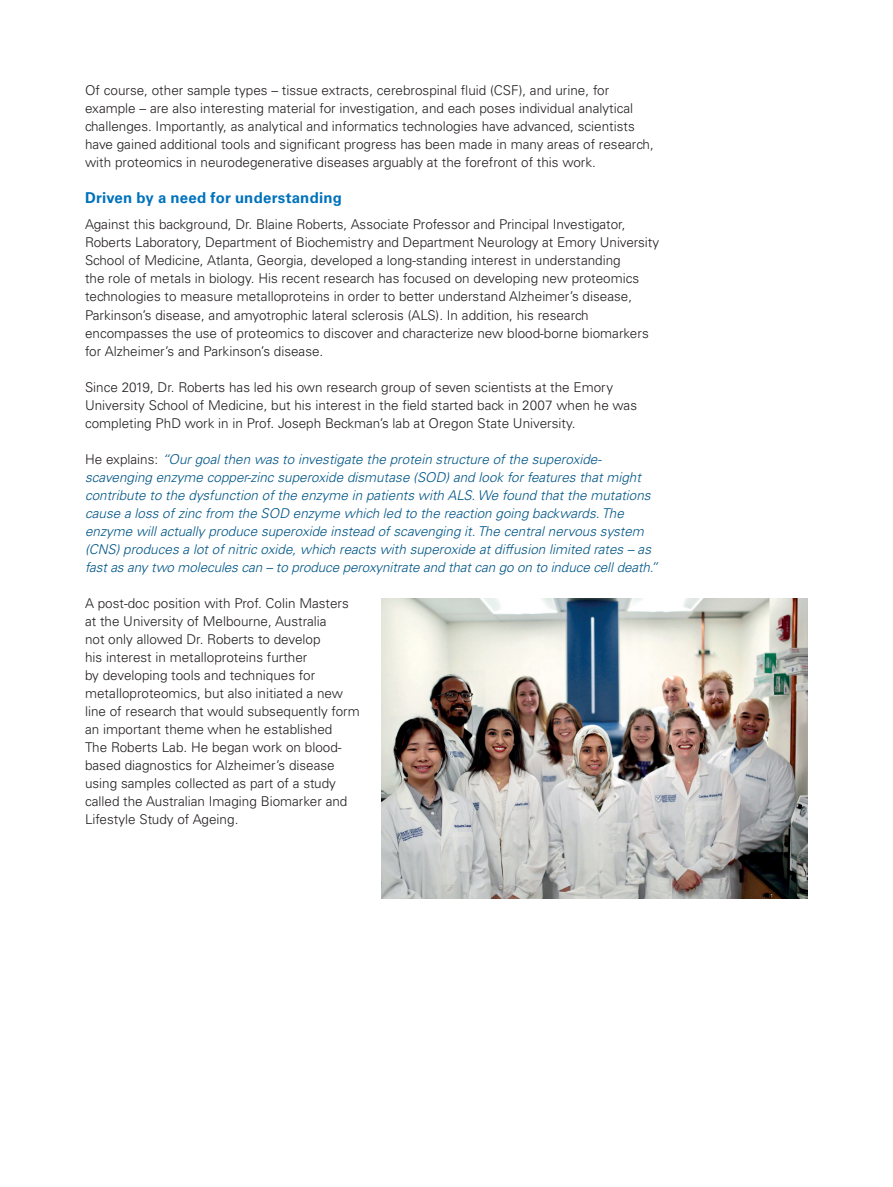
<style>
.page{position:relative;width:893px;height:1187px;background:#fff}
.page>*{position:absolute;margin:0;border:0;box-sizing:border-box;transform-origin:0 0}
.New_AN_Head3{font:700 15px "Univers LT Std";letter-spacing:.015em;color:#0072bc}
.New_AN_copy{font:300 13.5px/18px "Univers LT Std";color:#231f20}
.New_AN_copy-2{font:italic 300 13.5px/18px "Univers LT Std";color:#015687}
.s1{font-style:normal;color:#231f20}
</style>
<div class="page">
<img style="left:381px;top:598px;width:427px;height:300px">
<p class="New_AN_copy" style="left:85px;top:81px;width:570px">Of course, other sample types – tissue extracts, cerebrospinal fluid (CSF), and urine, for example – are also interesting material for investigation, and each poses individual analytical challenges. Importantly, as analytical and informatics technologies have advanced, scientists have gained additional tools and significant progress has been made in many areas of research, with proteomics in neurodegenerative diseases arguably at the forefront of this work.</p>
<p class="New_AN_Head3" style="left:85px;top:189px;width:258px">Driven by a need for understanding</p>
<p class="New_AN_copy" style="left:85px;top:216px;width:576px">Against this background, Dr. Blaine Roberts, Associate Professor and Principal Investigator, Roberts Laboratory, Department of Biochemistry and Department Neurology at Emory University School of Medicine, Atlanta, Georgia, developed a long-standing interest in understanding<br>the role of metals in biology. His recent research has focused on developing new proteomics technologies to measure metalloproteins in order to better understand Alzheimer’s disease, Parkinson’s disease, and amyotrophic lateral sclerosis (ALS). In addition, his research encompasses the use of proteomics to discover and characterize new blood-borne biomarkers for Alzheimer’s and Parkinson’s disease.</p>
<p class="New_AN_copy" style="left:85px;top:378px;width:554px">Since 2019, Dr. Roberts has led his own research group of seven scientists at the Emory<br>University School of Medicine, but his interest in the field started back in 2007 when he was completing PhD work in in Prof. Joseph Beckman’s lab at Oregon State University.</p>
<p class="New_AN_copy-2" style="left:85px;top:450px;width:574px"><span class="s1">He explains:</span> “Our goal then was to investigate the protein structure of the superoxide&shy;scavenging enzyme copper-zinc superoxide dismutase (SOD) and look for features that might contribute to the dysfunction of the enzyme in patients with ALS. We found that the mutations cause a loss of zinc from the SOD enzyme which led to the reaction going backwards. The enzyme will actually produce superoxide instead of scavenging it. The central nervous system (CNS) produces a lot of nitric oxide, which reacts with superoxide at diffusion limited rates – as fast as any two molecules can – to produce peroxynitrate and that can go on to induce cell death.”</p>
<p class="New_AN_copy" style="left:85px;top:594px;width:276px">A post-doc position with Prof. Colin Masters at the University of Melbourne, Australia<br>not only allowed Dr. Roberts to develop<br>his interest in metalloproteins further<br>by developing tools and techniques for metalloproteomics, but also initiated a new line of research that would subsequently form an important theme when he established<br>The Roberts Lab. He began work on blood&shy;based diagnostics for Alzheimer’s disease using samples collected as part of a study called the Australian Imaging Biomarker and Lifestyle Study of Ageing.</p>
</div>
